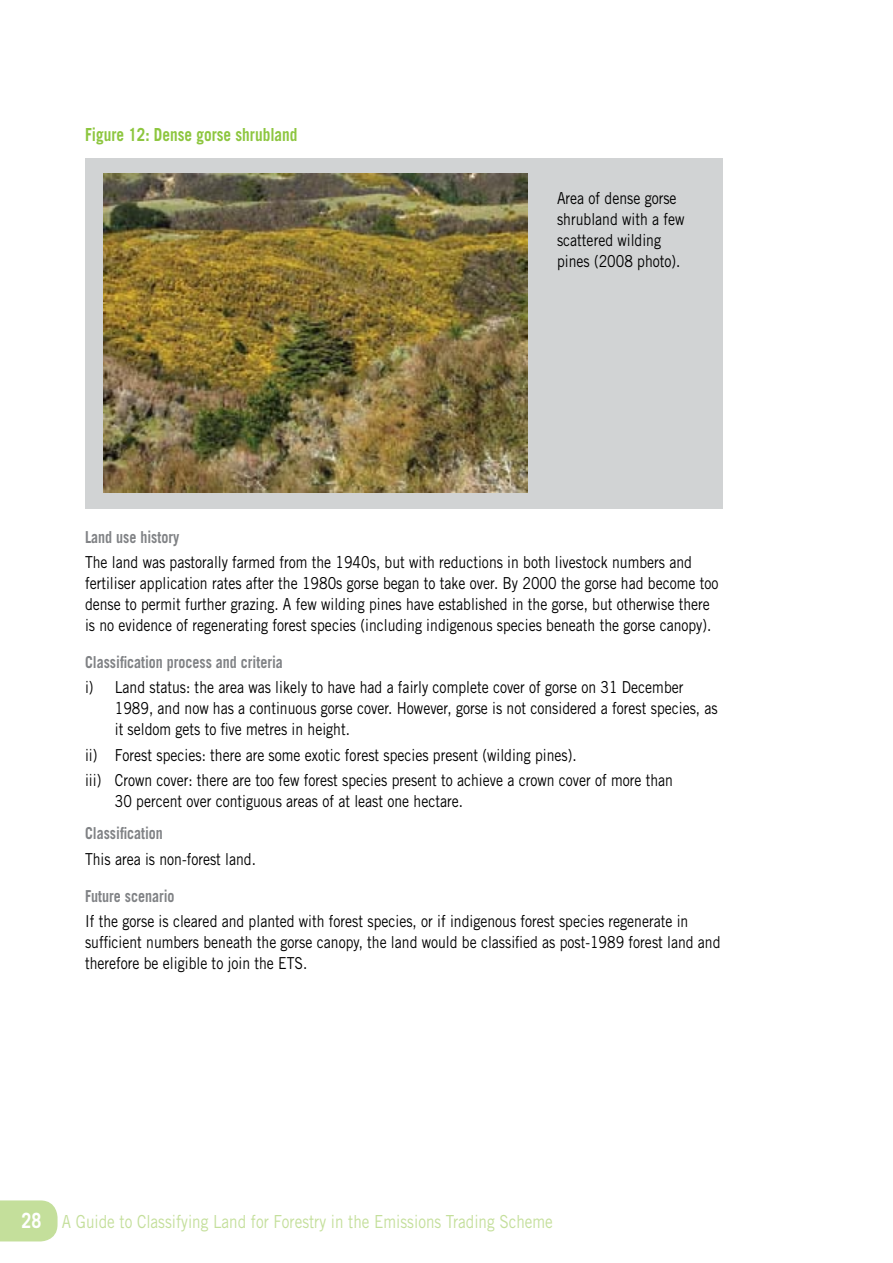
<style>
.page{position:relative;width:893px;height:1263px;background:#fff}
.page>*{position:absolute;margin:0;border:0;box-sizing:border-box;transform-origin:0 0}
.t1{font:18px "Trade Gothic LT Std";color:#c4df9b;scale:.85 1}
.t2{font:700 18px "Trade Gothic LT Std";color:#8dc63f;scale:.85 1}
.t3{font:16.5px/21px "Trade Gothic LT Std";color:#000;scale:.85 1}
.t4{font:700 16.5px "Trade Gothic LT Std";color:#808285;scale:.85 1}
.s1{font-weight:700;font-size:21px;color:#fff}
</style>
<div class="page">
<svg style="left:0;top:1200px;width:58px;height:41px"></svg>
<div style="left:85px;top:159px;width:638px;height:350px;background:#d1d3d4"></div>
<img style="left:103px;top:174px;width:424px;height:319px">
<p class="t2" style="left:85px;top:123px;width:252px">Figure 12: Dense gorse shrubland</p>
<p class="t3" style="left:557px;top:187px;width:151px">Area of dense gorse shrubland with a few scattered wilding pines (2008 photo).</p>
<p class="t4" style="left:85px;top:527px;width:112px">Land use history</p>
<p class="t3" style="left:85px;top:552px;width:747px">The land was pastorally farmed from the 1940s, but with reductions in both livestock numbers and fertiliser application rates after the 1980s gorse began to take over. By 2000 the gorse had become too dense to permit further grazing. A few wilding pines have established in the gorse, but otherwise there is no evidence of regenerating forest species (including indigenous species beneath the gorse canopy).</p>
<p class="t4" style="left:85px;top:652px;width:234px">Classification process and criteria</p>
<p class="t3" style="left:115px;top:677px;width:711px;text-indent:-30px">i) Land status: the area was likely to have had a fairly complete cover of gorse on 31 December<br>1989, and now has a continuous gorse cover. However, gorse is not considered a forest species, as it seldom gets to five metres in height.</p>
<p class="t3" style="left:85px;top:742px;width:693px;line-height:25.2px">ii) Forest species: there are some exotic forest species present (wilding pines).<br>iii) Crown cover: there are too few forest species present to achieve a crown cover of more than</p>
<p class="t3" style="left:115px;top:790px;width:411px">30 percent over contiguous areas of at least one hectare.</p>
<p class="t4" style="left:85px;top:823px;width:93px">Classification</p>
<p class="t3" style="left:85px;top:848px;width:203px">This area is non-forest land.</p>
<p class="t4" style="left:85px;top:885px;width:107px">Future scenario</p>
<p class="t3" style="left:85px;top:910px;width:749px">If the gorse is cleared and planted with forest species, or if indigenous forest species regenerate in sufficient numbers beneath the gorse canopy, the land would be classified as post-1989 forest land and therefore be eligible to join the ETS.</p>
<p class="t1" style="left:21px;top:1210px;width:627px"><span class="s1">28</span> A Guide to Classifying Land for Forestry in the Emissions Trading Scheme</p>
</div>
